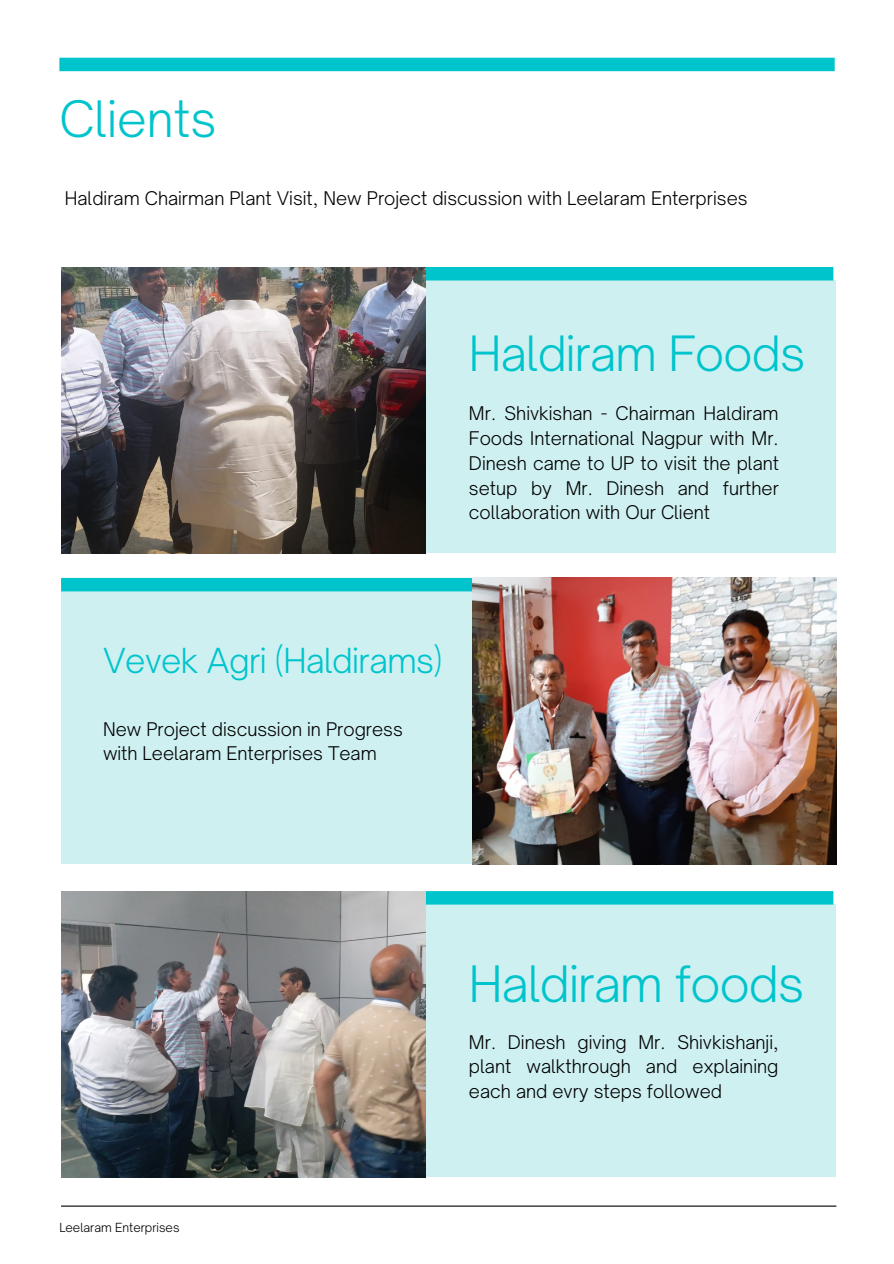
<style>
.page{position:relative;width:894px;height:1264px;background:#fff}
.page>*{position:absolute;margin:0;border:0;box-sizing:border-box;transform-origin:0 0}
.t1{font:300 48px "Open Sauce One";letter-spacing:-.015em;color:#00c4cc}
.t2{font:300 46.5px "Open Sauce One";letter-spacing:-.015em;color:#00c4cc}
.t3{font:300 33px "Open Sauce One";letter-spacing:-.015em;color:#00c4cc}
.t4{font:300 18px/24.8px "Open Sauce One";color:#000;text-align:justify}
.t5{font:300 12px "Open Sauce One";color:#000}
</style>
<div class="page">
<div style="left:59px;top:58px;width:775px;height:13px;background:#00c4cc"></div>
<hr style="left:61px;top:1205px;width:775px;height:1px;background:#000">
<div style="left:61px;top:904px;width:774px;height:273px;background:#cff0f1"></div>
<div style="left:61px;top:591px;width:468px;height:273px;background:#cff0f1"></div>
<div style="left:61px;top:280px;width:774px;height:273px;background:#cff0f1"></div>
<div style="left:400px;top:891px;width:433px;height:13px;background:#00c4cc"></div>
<div style="left:61px;top:578px;width:468px;height:13px;background:#00c4cc"></div>
<div style="left:400px;top:267px;width:433px;height:13px;background:#00c4cc"></div>
<img style="left:61px;top:891px;width:364px;height:286px">
<img style="left:472px;top:578px;width:364px;height:286px">
<img style="left:61px;top:267px;width:364px;height:286px">
<h1 class="t1" style="left:59px;top:89px;width:159px">Clients</h1>
<p class="t4" style="left:65px;top:185px;width:684px">Haldiram Chairman Plant Visit, New Project discussion with Leelaram Enterprises</p>
<h2 class="t2" style="left:469px;top:324px;width:338px">Haldiram Foods</h2>
<p class="t4" style="left:469px;top:401px;width:311px">Mr. Shivkishan - Chairman Haldiram Foods International Nagpur with Mr.<br>Dinesh came to UP to visit the plant setup by Mr. Dinesh and further collaboration with Our Client</p>
<h3 class="t3" style="left:103px;top:640px;width:341px">Vevek Agri (Haldirams)</h3>
<p class="t4" style="left:103px;top:716px;width:301px">New Project discussion in Progress with Leelaram Enterprises Team</p>
<p class="t5" style="left:59px;top:1220px;width:122px">Leelaram Enterprises</p>
<h1 class="t1" style="left:469px;top:953px;width:336px">Haldiram foods</h1>
<p class="t4" style="left:469px;top:1029px;width:311px">Mr. Dinesh giving Mr. Shivkishanji, plant walkthrough and explaining each and evry steps followed</p>
</div>
